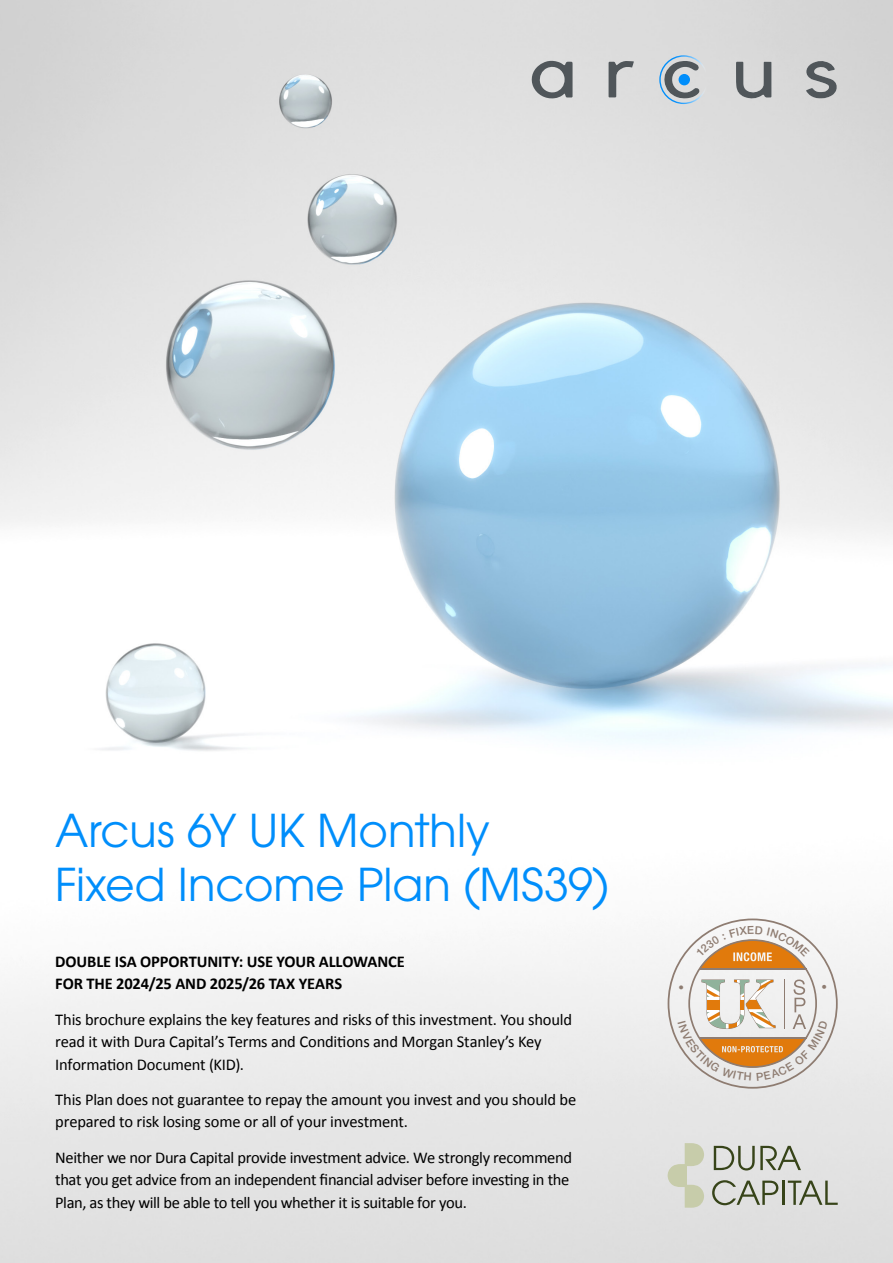
<style>
.page{position:relative;width:893px;height:1263px;background:#fff}
.page>*{position:absolute;margin:0;border:0;box-sizing:border-box;transform-origin:0 0}
.t1{font:45px/54px "ITC Avant Garde Pro";color:#008efb}
.t2{font:16.5px/22.5px "Calibri";letter-spacing:-.015em;color:#000}
.t3{font:700 16.5px/22.5px "Calibri";letter-spacing:-.005em;color:#000}
</style>
<div class="page">
<img style="left:0;top:0;width:893px;height:1263px">
<svg style="left:668px;top:1143px;width:36px;height:65px;background:#d4d7c6"></svg>
<svg style="left:714px;top:1146px;width:87px;height:24px;background:#b2b6aa"></svg>
<svg style="left:712px;top:1180px;width:66px;height:25px;background:#b5b9ae"></svg>
<hr style="left:782px;top:1180px;width:2px;height:25px;background:#374419">
<svg style="left:788px;top:1180px;width:50px;height:25px"></svg>
<svg style="left:530px;top:59px;width:43px;height:40px;background:#9b9ea0"></svg>
<svg style="left:736px;top:62px;width:35px;height:37px"></svg>
<svg style="left:806px;top:60px;width:32px;height:38px"></svg>
<svg style="left:608px;top:61px;width:26px;height:37px"></svg>
<svg style="left:659px;top:55px;width:49px;height:49px;background:#a8b7c2"></svg>
<svg style="left:668px;top:918px;width:170px;height:171px"></svg>
<h1 class="t1" style="left:55px;top:802px;width:555px">Arcus 6Y UK Monthly<br>Fixed Income Plan (MS39)</h1>
<p class="t3" style="left:55px;top:949px;width:351px">DOUBLE ISA OPPORTUNITY: USE YOUR ALLOWANCE<br>FOR THE 2024/25 AND 2025/26 TAX YEARS</p>
<p class="t2" style="left:55px;top:1007px;width:518px">This brochure explains the key features and risks of this investment. You should read it with Dura Capital’s Terms and Conditions and Morgan Stanley’s Key<br>Information Document (KID).</p>
<p class="t2" style="left:55px;top:1087px;width:523px">This Plan does not guarantee to repay the amount you invest and you should be prepared to risk losing some or all of your investment.</p>
<p class="t2" style="left:55px;top:1145px;width:518px">Neither we nor Dura Capital provide investment advice. We strongly recommend that you get advice from an independent financial adviser before investing in the<br>Plan, as they will be able to tell you whether it is suitable for you.</p>
</div>
